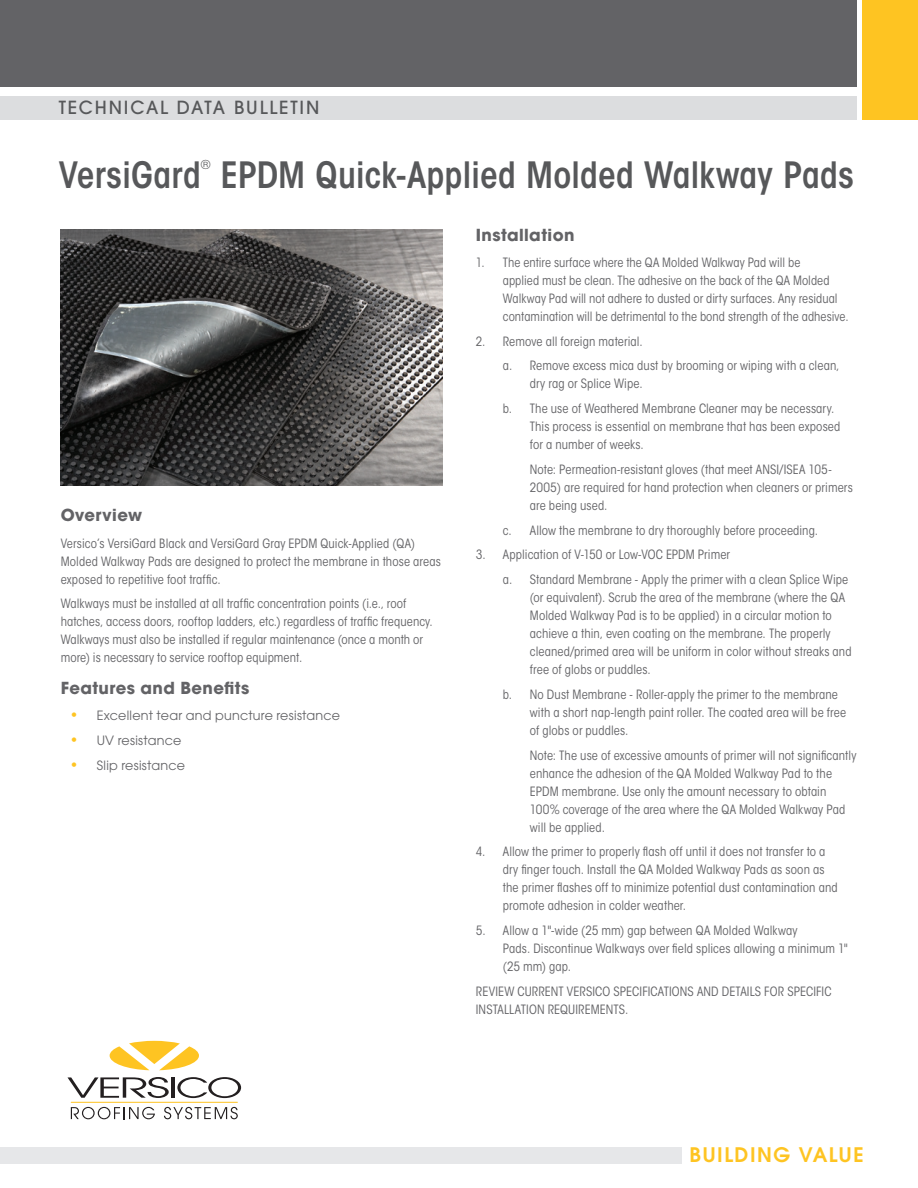
<style>
.page{position:relative;width:918px;height:1188px;background:#fff}
.page>*{position:absolute;margin:0;border:0;box-sizing:border-box;transform-origin:0 0}
.t1{font:600 condensed 36px "ITC Avant Garde Std";color:#57585a}
.t2{font:600 19.95px "ITC Avant Garde Std";letter-spacing:.075em;color:#fec422}
.t3{font:500 18px "ITC Avant Garde Std";letter-spacing:.1em;color:#57585a}
.Body_Copy{font:700 16.5px "ITC Avant Garde Std";letter-spacing:.02em;color:#636366}
.t4{font:condensed 12.75px/18px "ITC Avant Garde Std";letter-spacing:.005em;color:#636366}
.t5{font:12.75px "ITC Avant Garde Std";letter-spacing:.02em;color:#636366}
.t6{font:condensed 12.3px "ITC Avant Garde Std";color:#57585a}
.s1{font-size:14.25px;color:#fec422}
</style>
<div class="page">
<div style="left:0;top:1147px;width:681px;height:17px;background:#e6e7e9"></div>
<div style="left:0;top:96px;width:856px;height:23px;background:#dcdddf"></div>
<div style="left:0;top:0;width:856px;height:87px;background:#636366"></div>
<div style="left:863px;top:0;width:55px;height:119px;background:#fec422"></div>
<svg style="left:71px;top:1107px;width:84px;height:12px"></svg>
<svg style="left:164px;top:1107px;width:74px;height:12px"></svg>
<svg style="left:177px;top:1077px;width:64px;height:21px"></svg>
<hr style="left:171px;top:1077px;width:4px;height:21px;background:#231f20">
<svg style="left:68px;top:1077px;width:101px;height:21px"></svg>
<hr style="left:71px;top:1102px;width:166px;height:1px;background:#fec422">
<svg style="left:110px;top:1041px;width:89px;height:29px"></svg>
<img style="left:61px;top:230px;width:381px;height:256px">
<p class="t3" style="left:59px;top:95px;width:262px">TECHNICAL DATA BULLETIN</p>
<p class="t1" style="left:59px;top:152px;width:144px">VersiGard</p>
<p class="t6" style="left:201px;top:157px;width:11px">®</p>
<p class="t1" style="left:221px;top:152px;width:635px">EPDM Quick-Applied Molded Walkway Pads</p>
<p class="Body_Copy" style="left:61px;top:504px;width:83px">Overview</p>
<p class="t4" style="left:61px;top:534px;width:382px">Versico’s VersiGard Black and VersiGard Gray EPDM Quick-Applied (QA)<br>Molded Walkway Pads are designed to protect the membrane in those areas exposed to repetitive foot traffic.</p>
<p class="t4" style="left:61px;top:595px;width:374px">Walkways must be installed at all traffic concentration points (i.e., roof hatches, access doors, rooftop ladders, etc.) regardless of traffic frequency.<br>Walkways must also be installed if regular maintenance (once a month or more) is necessary to service rooftop equipment.</p>
<p class="Body_Copy" style="left:61px;top:677px;width:190px">Features and Benefits</p>
<p class="t5" style="left:70px;top:707px;width:272px"><span class="s1">•</span> Excellent tear and puncture resistance</p>
<p class="t5" style="left:70px;top:732px;width:113px"><span class="s1">•</span> UV resistance</p>
<p class="t5" style="left:70px;top:757px;width:117px"><span class="s1">•</span> Slip resistance</p>
<p class="Body_Copy" style="left:476px;top:224px;width:100px">Installation</p>
<p class="t4" style="left:503px;top:253px;width:347px;text-indent:-27px">1. The entire surface where the QA Molded Walkway Pad will be<br>applied must be clean. The adhesive on the back of the QA Molded Walkway Pad will not adhere to dusted or dirty surfaces. Any residual contamination will be detrimental to the bond strength of the adhesive.</p>
<p class="t4" style="left:476px;top:332px;width:168px">2. Remove all foreign material.</p>
<p class="t4" style="left:530px;top:357px;width:311px;text-indent:-27px">a. Remove excess mica dust by brooming or wiping with a clean, dry rag or Splice Wipe.</p>
<p class="t4" style="left:530px;top:400px;width:312px;text-indent:-27px">b. The use of Weathered Membrane Cleaner may be necessary.<br>This process is essential on membrane that has been exposed for a number of weeks.</p>
<p class="t4" style="left:530px;top:460px;width:325px">Note: Permeation-resistant gloves (that meet ANSI/ISEA 105-<br>2005) are required for hand protection when cleaners or primers are being used.</p>
<p class="t4" style="left:503px;top:521px;width:317px">c. Allow the membrane to dry thoroughly before proceeding.</p>
<p class="t4" style="left:476px;top:546px;width:256px">3. Application of V-150 or Low-VOC EPDM Primer</p>
<p class="t4" style="left:530px;top:571px;width:323px;text-indent:-27px">a. Standard Membrane - Apply the primer with a clean Splice Wipe (or equivalent). Scrub the area of the membrane (where the QA Molded Walkway Pad is to be applied) in a circular motion to achieve a thin, even coating on the membrane. The properly cleaned/primed area will be uniform in color without streaks and free of globs or puddles.</p>
<p class="t4" style="left:530px;top:685px;width:318px;text-indent:-27px">b. No Dust Membrane - Roller-apply the primer to the membrane with a short nap-length paint roller. The coated area will be free of globs or puddles.</p>
<p class="t4" style="left:530px;top:746px;width:328px">Note: The use of excessive amounts of primer will not significantly enhance the adhesion of the QA Molded Walkway Pad to the EPDM membrane. Use only the amount necessary to obtain 100% coverage of the area where the QA Molded Walkway Pad will be applied.</p>
<p class="t4" style="left:503px;top:843px;width:336px;text-indent:-27px">4. Allow the primer to properly flash off until it does not transfer to a dry finger touch. Install the QA Molded Walkway Pads as soon as the primer flashes off to minimize potential dust contamination and promote adhesion in colder weather.</p>
<p class="t4" style="left:503px;top:922px;width:346px;text-indent:-27px">5. Allow a 1"-wide (25 mm) gap between QA Molded Walkway<br>Pads. Discontinue Walkways over field splices allowing a minimum 1" (25 mm) gap.</p>
<p class="t4" style="left:476px;top:982px;width:357px">REVIEW CURRENT VERSICO SPECIFICATIONS AND DETAILS FOR SPECIFIC<br>INSTALLATION REQUIREMENTS.</p>
<p class="t2" style="left:690px;top:1141px;width:176px">BUILDING VALUE</p>
</div>
